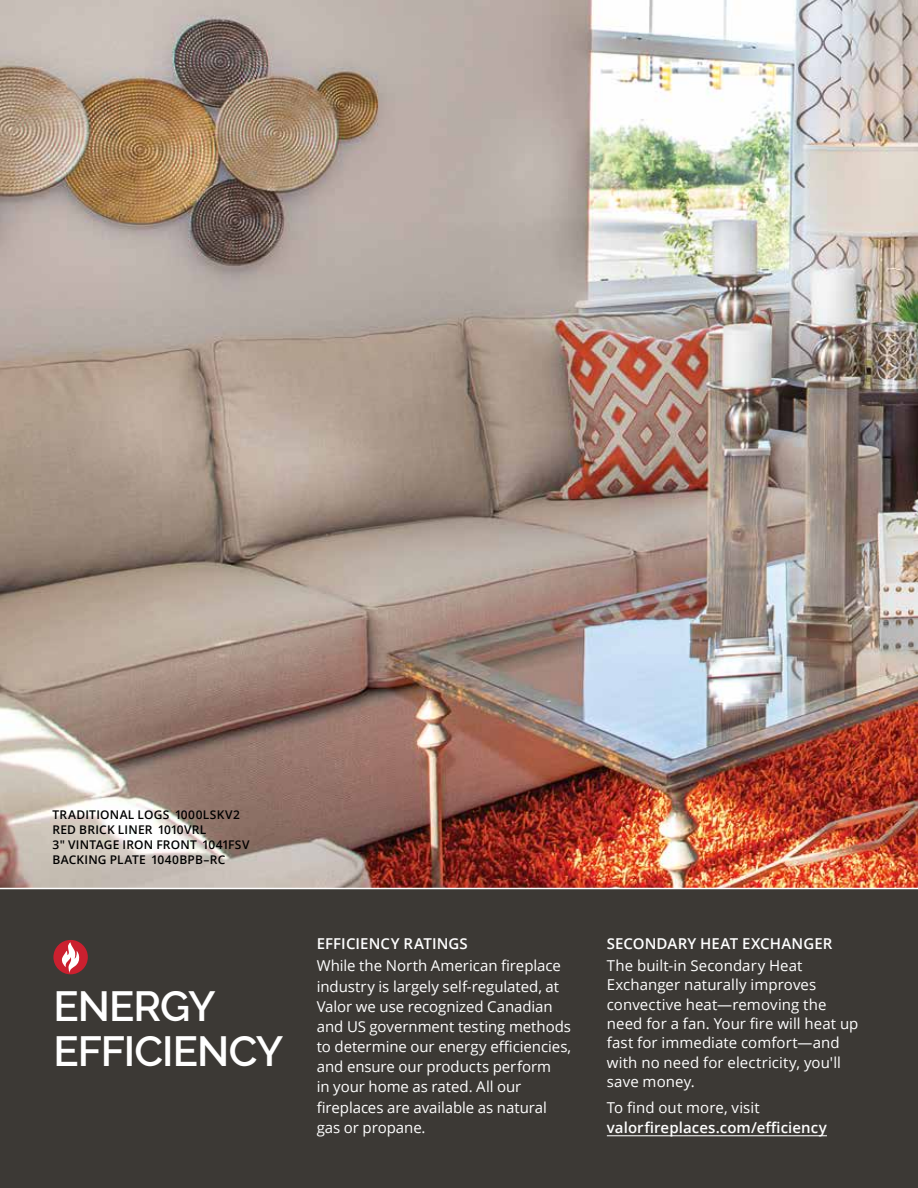
<style>
.page{position:relative;width:918px;height:1188px;background:#fff}
.page>*{position:absolute;margin:0;border:0;box-sizing:border-box;transform-origin:0 0}
.PAGE_HEADER_reverse{font:600 42px/45px "Raleway";letter-spacing:-.025em;color:#fff}
.BODY_reverse{font:15px/20.1px "Open Sans";letter-spacing:-.005em;color:#fff}
.BODY_white{font:15px/19.4px "Open Sans";letter-spacing:.005em;color:#fff}
.BODY_white-2{font:600 15px/19.4px "Open Sans";letter-spacing:.005em;color:#fff}
.SUBTITLE_WHITE{font:600 15px "Open Sans";letter-spacing:.005em;color:#fff}
.CAPTION_UC_black{font:600 12px/15px "Open Sans";letter-spacing:.02em;color:#000}
.s1{font-weight:400}
</style>
<div class="page">
<img style="left:0;top:0;width:918px;height:888px">
<div style="left:0;top:889px;width:918px;height:299px;background:#3c3935"></div>
<div style="left:53px;top:940px;width:35px;height:34px;background:#cb202f;border-radius:50%"></div>
<svg style="left:62px;top:942px;width:18px;height:31px"></svg>
<hr style="left:607px;top:1136px;width:220px;height:1px;background:#fff">
<p class="CAPTION_UC_black" style="left:52px;top:806px;width:189px">TRADITIONAL LOGS 1000LSKV2</p>
<p class="CAPTION_UC_black" style="left:52px;top:821px;width:155px">RED BRICK LINER 1010VRL</p>
<p class="CAPTION_UC_black" style="left:52px;top:836px;width:199px">3" VINTAGE IRON FRONT 1041FSV<br>BACKING PLATE 1040BPB–RC</p>
<p class="PAGE_HEADER_reverse" style="left:53px;top:984px;width:232px">ENERGY<br>EFFICIENCY</p>
<p class="SUBTITLE_WHITE" style="left:317px;top:934px;width:153px">EFFICIENCY RATINGS</p>
<p class="BODY_reverse" style="left:317px;top:956px;width:256px">While the North American fireplace industry is largely self-regulated, at<br>Valor we use recognized Canadian and US government testing methods to determine our energy efficiencies, and ensure our products perform<br>in your home as rated. All our fireplaces are available as natural gas or propane.</p>
<p class="SUBTITLE_WHITE" style="left:607px;top:934px;width:227px">SECONDARY HEAT EXCHANGER</p>
<p class="BODY_white" style="left:607px;top:955px;width:253px">The built-in Secondary Heat<br>Exchanger naturally improves convective heat—removing the need for a fan. Your fire will heat up fast for immediate comfort—and with no need for electricity, you'll save money.</p>
<p class="BODY_white-2" style="left:607px;top:1098px;width:222px"><span class="s1">To find out more, visit </span>valorfireplaces.com/efficiency</p>
</div>
